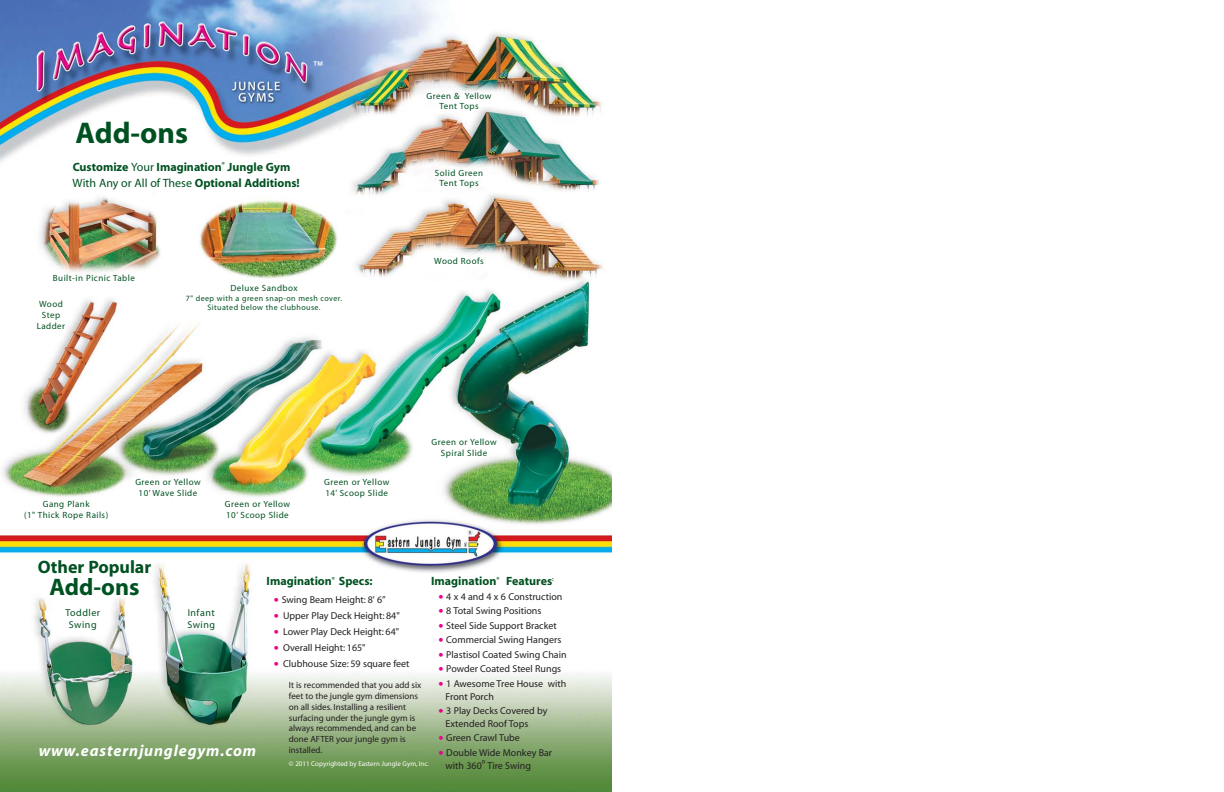
<style>
.page{position:relative;width:1224px;height:792px;background:#fff}
.page>*{position:absolute;margin:0;border:0;box-sizing:border-box;transform-origin:0 0}
.t1{font:700 30px "Myriad";color:#005121}
.t2{font:700 24px "Myriad";color:#005121}
.t3{font:700 18px "Myriad";color:#005121}
.t4{font:italic 700 16px "Myriad";letter-spacing:.055em;color:#fff}
.t5{font:700 12px/16px "Myriad";color:#005121}
.t6{font:12px "Helvetica";color:#fff}
.t7{font:10px/13px "Myriad";color:#231f20}
.t8{font:10px/12px "Myriad";letter-spacing:.05em;color:#005121;text-align:center}
.t9{font:9px/10.8px "Myriad";letter-spacing:.05em;color:#005121;text-align:center}
.t10{font:9px/10.8px "Myriad";color:#231f20}
.t11{font:8px/9.6px "Myriad";letter-spacing:.05em;color:#005121;text-align:center}
.t12{font:7px "Myriad";color:#fff}
.s1{font-weight:400}
.s2{font-size:18px;color:#ec008c}
</style>
<div class="page">
<img style="left:0;top:0;width:612px;height:792px">
<p class="t6" style="left:312px;top:61px;width:13px">™</p>
<h1 class="t1" style="left:76px;top:121px;width:114px">Add-ons</h1>
<p class="t5" style="left:73px;top:159px;width:229px">Customize <span class="s1">Your</span> Imagination<sup>®</sup> Jungle Gym<br><span class="s1">With Any or All of These</span> Optional Additions!</p>
<p class="t9" style="left:53px;top:274px;width:83px">Built-in Picnic Table</p>
<p class="t9" style="left:37px;top:300px;width:30px">Wood<br>Step<br>Ladder</p>
<p class="t9" style="left:230px;top:283px;width:69px">Deluxe Sandbox</p>
<p class="t11" style="left:186px;top:294px;width:158px">7" deep with a green snap-on mesh cover.<br>Situated below the clubhouse.</p>
<p class="t9" style="left:427px;top:91px;width:66px;line-height:10px">Green &amp; Yellow<br>Tent Tops</p>
<p class="t9" style="left:435px;top:169px;width:50px;line-height:10px">Solid Green<br>Tent Tops</p>
<p class="t9" style="left:434px;top:257px;width:51px">Wood Roofs</p>
<p class="t9" style="left:24px;top:499px;width:86px">Gang Plank<br>(1" Thick Rope Rails)</p>
<p class="t9" style="left:135px;top:477px;width:67px">Green or Yellow<br>10’ Wave Slide</p>
<p class="t9" style="left:225px;top:499px;width:67px;text-align:left">Green or Yellow<br>10’ Scoop Slide</p>
<p class="t9" style="left:324px;top:477px;width:67px;text-align:left">Green or Yellow<br>14’ Scoop Slide</p>
<p class="t9" style="left:432px;top:438px;width:67px">Green or Yellow<br>Spiral Slide</p>
<h3 class="t3" style="left:38px;top:560px;width:115px">Other Popular</h3>
<h2 class="t2" style="left:49px;top:578px;width:92px">Add-ons</h2>
<p class="t8" style="left:65px;top:608px;width:36px">Toddler<br>Swing</p>
<p class="t8" style="left:187px;top:608px;width:29px;text-align:left">Infant<br>Swing</p>
<h3 class="t4" style="left:39px;top:744px;width:219px">www.easternjunglegym.com</h3>
<p class="t5" style="left:267px;top:574px;width:108px">Imagination<sup>®</sup> Specs:</p>
<p class="t7" style="left:274px;top:594px;width:113px"><span class="s2">•</span> Swing Beam Height: 8' 6”</p>
<p class="t7" style="left:274px;top:610px;width:127px"><span class="s2">•</span> Upper Play Deck Height: 84"</p>
<p class="t7" style="left:274px;top:626px;width:127px"><span class="s2">•</span> Lower Play Deck Height: 64"</p>
<p class="t7" style="left:274px;top:642px;width:93px"><span class="s2">•</span> Overall Height: 165"</p>
<p class="t7" style="left:274px;top:658px;width:137px"><span class="s2">•</span> Clubhouse Size: 59 square feet</p>
<p class="t5" style="left:431px;top:574px;width:124px">Imagination<sup>®</sup> Features<sup>:</sup></p>
<p class="t7" style="left:438px;top:591px;width:126px"><span class="s2">•</span> 4 x 4 and 4 x 6 Construction</p>
<p class="t7" style="left:438px;top:605px;width:105px"><span class="s2">•</span> 8 Total Swing Positions</p>
<p class="t7" style="left:438px;top:620px;width:120px"><span class="s2">•</span> Steel Side Support Bracket</p>
<p class="t7" style="left:438px;top:634px;width:124px"><span class="s2">•</span> Commercial Swing Hangers</p>
<p class="t7" style="left:438px;top:649px;width:130px"><span class="s2">•</span> Plastisol Coated Swing Chain</p>
<p class="t7" style="left:438px;top:663px;width:124px"><span class="s2">•</span> Powder Coated Steel Rungs</p>
<p class="t7" style="left:446px;top:678px;width:122px;text-indent:-7px"><span class="s2">•</span> 1 Awesome Tree House with<br>Front Porch</p>
<p class="t7" style="left:446px;top:705px;width:103px;text-indent:-7px"><span class="s2">•</span> 3 Play Decks Covered by<br>Extended Roof Tops</p>
<p class="t7" style="left:438px;top:732px;width:83px"><span class="s2">•</span> Green Crawl Tube</p>
<p class="t7" style="left:446px;top:747px;width:108px;text-indent:-7px"><span class="s2">•</span> Double Wide Monkey Bar with 360º Tire Swing</p>
<p class="t10" style="left:289px;top:680px;width:134px">It is recommended that you add six feet to the jungle gym dimensions on all sides. Installing a resilient surfacing under the jungle gym is always recommended, and can be done AFTER your jungle gym is installed.</p>
<p class="t12" style="left:289px;top:761px;width:141px">© 2011 Copyrighted by Eastern Jungle Gym, Inc.</p>
</div>
